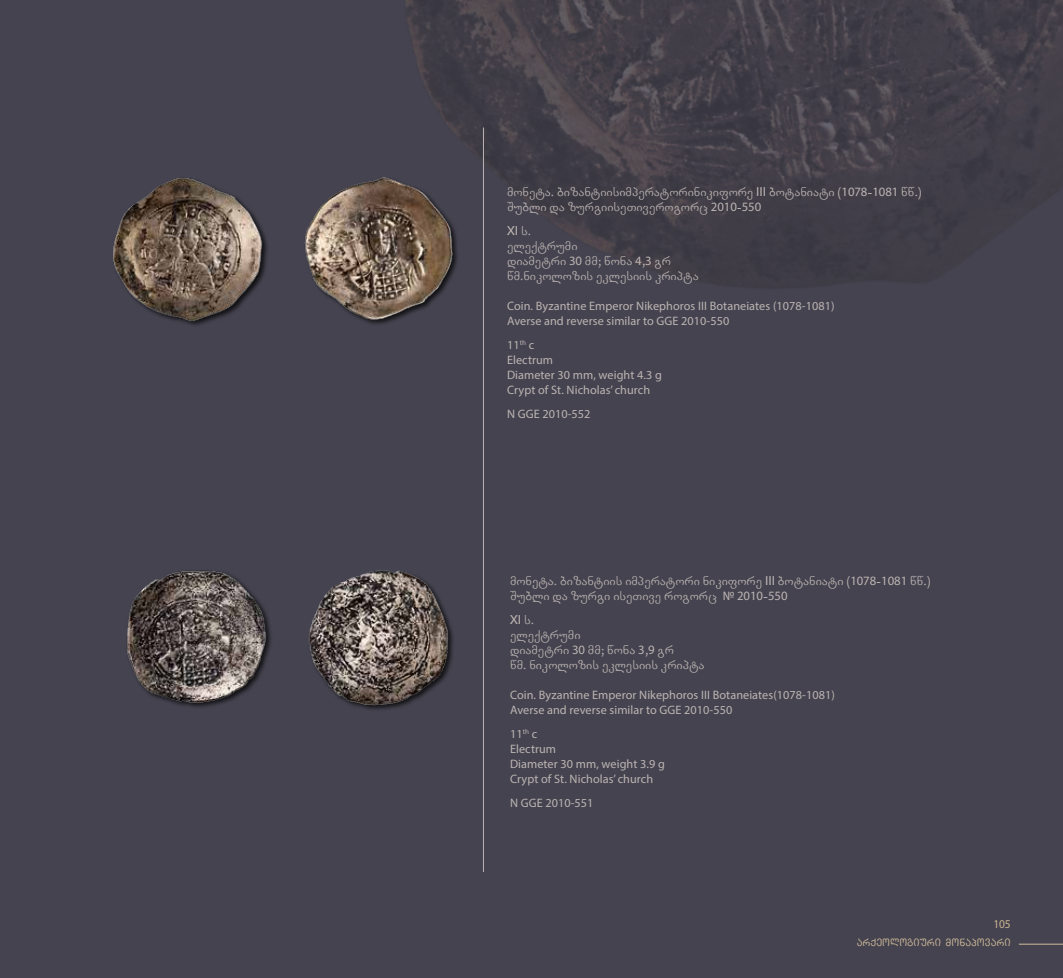
<style>
.page{position:relative;width:1063px;height:978px;background:#44434f}
.page>*{position:absolute;margin:0;border:0;box-sizing:border-box;transform-origin:0 0}
.t1{font:12.75px/15px "Kolhety Normal";letter-spacing:-.005em;color:#bcb4b2}
.t2{font:12.15px/15px "Myriad Pro";letter-spacing:.005em;color:#bcb4b2}
.t3{font:12px "Myriad Pro";color:#ccb494;scale:.95 1}
.t4{font:10.5px "Kolhety Mt Normal";letter-spacing:-.005em;color:#d3bd9b;scale:.95 1}
</style>
<div class="page">
<img style="left:406px;top:0;width:657px;height:288px">
<img style="left:126px;top:570px;width:145px;height:137px">
<img style="left:308px;top:570px;width:145px;height:140px">
<img style="left:113px;top:177px;width:153px;height:148px">
<img style="left:304px;top:169px;width:155px;height:155px">
<hr style="left:1019px;top:944px;width:44px;height:1px;background:#d3bd9b">
<hr style="left:483px;top:128px;width:1px;height:744px;background:#bcb4b2">
<p class="t1" style="left:507px;top:185px;width:416px">MONETA. BIZANTIISIMPERATORINIKIFORE III BOTANIATI (1078-1081 WW.)<br>SUBLI DA ZURGIISETIVEROGORCGE 2010-550</p>
<p class="t1" style="left:507px;top:224px;width:193px">XI S.<br>ELEQTRUMI<br>DIAMETRI 30 MM; WONA 4,3 GR<br>WM.NIKOLOZIS EKLESIIS KRIPTA</p>
<p class="t2" style="left:507px;top:298px;width:329px">Coin. Byzantine Emperor N ikephoros III Botaneiates (1078-1081)<br>Averse and reverse similar to GGE</p>
<p class="t2" style="left:681px;top:313px;width:50px">2010-550</p>
<p class="t2" style="left:507px;top:337px;width:156px">11<sup>th</sup> c<br>Electrum<br>Diameter 30 mm, weight 4.3 g<br>Crypt of St. N icholas’ church</p>
<p class="t2" style="left:507px;top:406px;width:19px">N GGE</p>
<p class="t2" style="left:543px;top:406px;width:50px">2010-552</p>
<p class="t1" style="left:510px;top:575px;width:422px">MONETA. BIZANTIIS IMPERATORI NIKIFORE III BOTANIATI (1078-1081 WW.)<br>SUBLI DA ZURGI ISETIVE ROGORC #GE 2010-550</p>
<p class="t1" style="left:510px;top:613px;width:196px">XI S.<br>ELEQTRUMI<br>DIAMETRI 30 MM; WONA 3,9 GR<br>WM. NIKOLOZIS EKLESIIS KRIPTA</p>
<p class="t2" style="left:510px;top:688px;width:326px">Coin. Byzantine Emperor N ikephoros III Botaneiates(1078-1081)<br>Averse and reverse similar to GGE</p>
<p class="t2" style="left:684px;top:703px;width:50px">2010-550</p>
<p class="t2" style="left:510px;top:727px;width:156px">11<sup>th</sup> c<br>Electrum<br>Diameter 30 mm, weight 3.9 g<br>Crypt of St. N icholas’ church</p>
<p class="t2" style="left:510px;top:796px;width:19px">N GGE</p>
<p class="t2" style="left:546px;top:796px;width:50px">2010-551</p>
<p class="t3" style="left:994px;top:917px;width:19px">105</p>
<p class="t4" style="left:857px;top:938px;width:163px">ARQEOLOGIURI MONAPOVARI</p>
</div>
